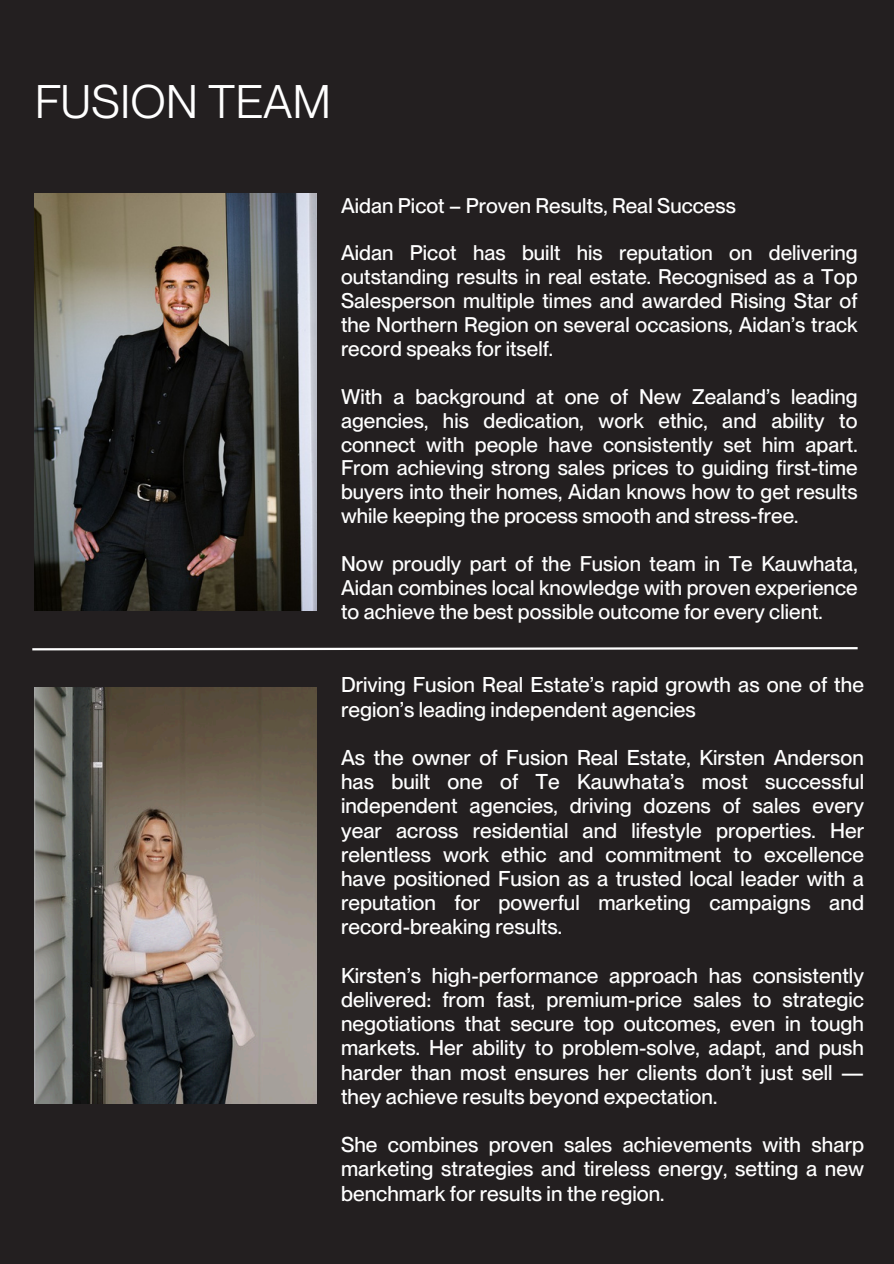
<style>
.page{position:relative;width:894px;height:1264px;background:#fff}
.page>*{position:absolute;margin:0;border:0;box-sizing:border-box;transform-origin:0 0}
.t1{font:46.05px "PP Neue Montreal";color:#fff}
.t2{font:500 21px/24.2px "PP Neue Montreal";letter-spacing:.005em;color:#fff;text-align:justify}
.t3{font:500 20.7px/23.9px "PP Neue Montreal";letter-spacing:.005em;color:#fff;text-align:justify}
</style>
<div class="page">
<div style="left:0;top:0;width:893px;height:1263px;background:#231f20"></div>
<img style="left:34px;top:194px;width:282px;height:416px">
<img style="left:34px;top:687px;width:282px;height:416px">
<svg style="left:32px;top:647px;width:826px;height:4px"></svg>
<h1 class="t1" style="left:34px;top:74px;width:298px">FUSION TEAM</h1>
<p class="t3" style="left:341px;top:193px;width:396px">Aidan Picot – Proven Results, Real Success</p>
<p class="t3" style="left:341px;top:241px;width:518px">Aidan Picot has built his reputation on delivering outstanding results in real estate. Recognised as a Top Salesperson multiple times and awarded Rising Star of the Northern Region on several occasions, Aidan’s track record speaks for itself.</p>
<p class="t3" style="left:341px;top:384px;width:518px">With a background at one of New Zealand’s leading agencies, his dedication, work ethic, and ability to connect with people have consistently set him apart.<br>From achieving strong sales prices to guiding first-time buyers into their homes, Aidan knows how to get results while keeping the process smooth and stress-free.</p>
<p class="t3" style="left:341px;top:551px;width:518px">Now proudly part of the Fusion team in Te Kauwhata, Aidan combines local knowledge with proven experience to achieve the best possible outcome for every client.</p>
<p class="t2" style="left:341px;top:673px;width:524px">Driving Fusion Real Estate’s rapid growth as one of the region’s leading independent agencies</p>
<p class="t2" style="left:341px;top:745px;width:524px">As the owner of Fusion Real Estate, Kirsten Anderson has built one of Te Kauwhata’s most successful independent agencies, driving dozens of sales every year across residential and lifestyle properties. Her relentless work ethic and commitment to excellence have positioned Fusion as a trusted local leader with a reputation for powerful marketing campaigns and record-breaking results.</p>
<p class="t2" style="left:341px;top:963px;width:524px">Kirsten’s high-performance approach has consistently delivered: from fast, premium-price sales to strategic negotiations that secure top outcomes, even in tough markets. Her ability to problem-solve, adapt, and push harder than most ensures her clients don’t just sell — they achieve results beyond expectation.</p>
<p class="t2" style="left:341px;top:1132px;width:524px">She combines proven sales achievements with sharp marketing strategies and tireless energy, setting a new benchmark for results in the region.</p>
</div>
